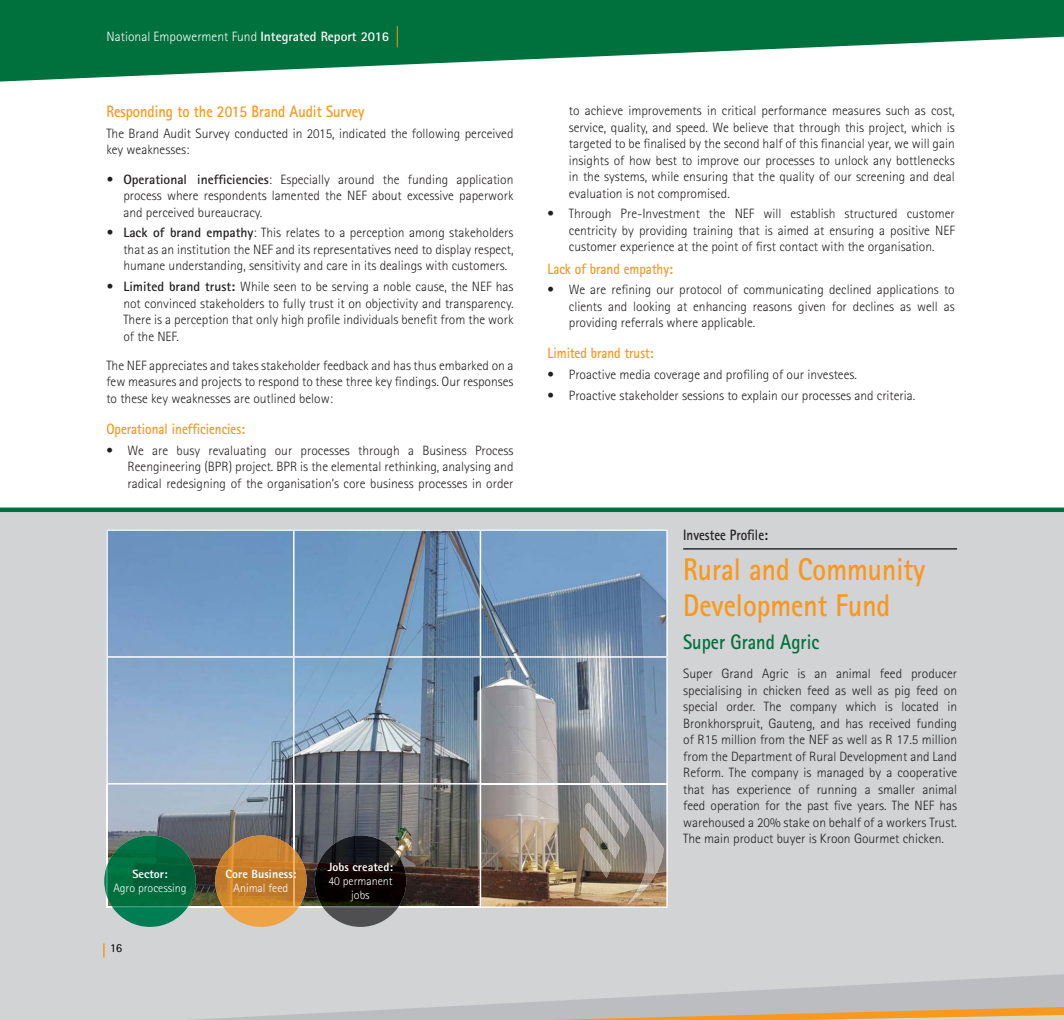
<style>
.page{position:relative;width:1064px;height:1020px;background:#fff}
.page>*{position:absolute;margin:0;border:0;box-sizing:border-box;transform-origin:0 0}
.t1{font:700 31.5px/36.2px "Rotis Sans Serif Std";color:#f8981d;scale:.87 1}
.t2{font:700 21px "Rotis Sans Serif Std";color:#00703c;scale:.87 1}
.t3{font:700 16.5px "Rotis Sans Serif Std";color:#f8981d;scale:.87 1}
.t4{font:700 15px "Rotis Sans Serif Std";color:#f8981d;scale:.87 1}
.t5{font:700 15px "Rotis Sans Serif Std";color:#231f20;scale:.87 1}
.t6{font:300 13.5px/16.5px "Rotis Sans Serif Std";color:#231f20;text-align:justify}
.t7{font:300 13.5px "Rotis Sans Serif Std";color:#fff}
.t8{font:300 12px/13.8px "Rotis Sans Serif Std";color:#fff;text-align:center}
.t9{font:800 12px "Rotis Sans Serif Std";color:#fff}
.t10{font:300 12px "Rotis Sans Serif Std";color:#231f20}
.s1{font-weight:700}
</style>
<div class="page">
<div style="left:0;top:510px;width:1064px;height:510px;background:#d1d3d4"></div>
<hr style="left:0;top:508px;width:1064px;height:4px;background:#00703c">
<svg style="left:0;top:0;width:1064px;height:82px;fill:#00703c"></svg>
<svg style="left:397px;top:26px;width:1px;height:21px"></svg>
<svg style="left:194px;top:979px;width:870px;height:41px"></svg>
<img style="left:108px;top:531px;width:558px;height:375px">
<hr style="left:106px;top:529px;width:188px;height:2px;background:#fff">
<hr style="left:106px;top:531px;width:2px;height:125px;background:#fff">
<hr style="left:294px;top:529px;width:186px;height:2px;background:#fff">
<hr style="left:293px;top:531px;width:1px;height:125px;background:#fff">
<hr style="left:480px;top:529px;width:188px;height:2px;background:#fff">
<hr style="left:479px;top:531px;width:2px;height:125px;background:#fff">
<hr style="left:666px;top:531px;width:2px;height:125px;background:#fff">
<hr style="left:106px;top:656px;width:188px;height:2px;background:#fff">
<hr style="left:106px;top:658px;width:2px;height:125px;background:#fff">
<hr style="left:294px;top:656px;width:186px;height:2px;background:#fff">
<hr style="left:293px;top:658px;width:1px;height:125px;background:#fff">
<hr style="left:480px;top:656px;width:188px;height:2px;background:#fff">
<hr style="left:479px;top:658px;width:2px;height:125px;background:#fff">
<hr style="left:666px;top:658px;width:2px;height:125px;background:#fff">
<hr style="left:106px;top:783px;width:188px;height:2px;background:#fff">
<hr style="left:106px;top:785px;width:2px;height:121px;background:#fff">
<hr style="left:294px;top:783px;width:186px;height:2px;background:#fff">
<hr style="left:293px;top:785px;width:1px;height:121px;background:#fff">
<hr style="left:480px;top:783px;width:188px;height:2px;background:#fff">
<hr style="left:479px;top:785px;width:2px;height:121px;background:#fff">
<hr style="left:666px;top:785px;width:2px;height:121px;background:#fff">
<hr style="left:106px;top:906px;width:374px;height:2px;background:#fff">
<hr style="left:480px;top:906px;width:188px;height:2px;background:#fff">
<img style="left:596px;top:752px;width:69px;height:153px">
<img style="left:580px;top:775px;width:49px;height:103px">
<svg style="left:590px;top:783px;width:11px;height:2px"></svg>
<img style="left:108px;top:835px;width:88px;height:71px">
<svg style="left:104px;top:863px;width:84px;height:64px;background:#1e7c56"></svg>
<img style="left:215px;top:835px;width:92px;height:72px">
<svg style="left:223px;top:849px;width:76px;height:78px;background:#d18e40"></svg>
<img style="left:315px;top:835px;width:91px;height:71px">
<svg style="left:322px;top:906px;width:76px;height:21px"></svg>
<hr style="left:683px;top:548px;width:274px;height:2px;background:#231f20">
<svg style="left:103px;top:943px;width:1px;height:15px"></svg>
<p class="t7" style="left:107px;top:29px;width:284px">National Empowerment Fund <span class="s1">Integrated Report 2016</span></p>
<p class="t3" style="left:106px;top:101px;width:298px">Responding to the 2015 Brand Audit Survey</p>
<p class="t6" style="left:106px;top:125px;width:408px">The Brand Audit Survey conducted in 2015, indicated the following perceived key weaknesses:</p>
<p class="t6" style="left:123px;top:171px;width:392px;text-indent:-17px"><span class="s1">• Operational inefficiencies</span>: Especially around the funding application process where respondents lamented the NEF about excessive paperwork and perceived bureaucracy.</p>
<p class="t6" style="left:123px;top:225px;width:392px;text-indent:-17px"><span class="s1">• Lack of brand empathy</span>: This relates to a perception among stakeholders that as an institution the NEF and its representatives need to display respect, humane understanding, sensitivity and care in its dealings with customers.</p>
<p class="t6" style="left:123px;top:278px;width:392px;text-indent:-17px"><span class="s1">• Limited brand trust:</span> While seen to be serving a noble cause, the NEF has not convinced stakeholders to fully trust it on objectivity and transparency.<br>There is a perception that only high profile individuals benefit from the work of the NEF.</p>
<p class="t6" style="left:106px;top:357px;width:409px">The NEF appreciates and takes stakeholder feedback and has thus embarked on a few measures and projects to respond to these three key findings. Our responses to these key weaknesses are outlined below:</p>
<p class="t4" style="left:106px;top:419px;width:161px">Operational inefficiencies:</p>
<p class="t6" style="left:128px;top:442px;width:387px;text-indent:-21px">• We are busy revaluating our processes through a Business Process Reengineering (BPR) project. BPR is the elemental rethinking, analysing and radical redesigning of the organisation’s core business processes in order</p>
<p class="t9" style="left:132px;top:866px;width:37px">Sector:</p>
<p class="t8" style="left:113px;top:881px;width:75px">Agro processing</p>
<p class="t10" style="left:110px;top:941px;width:13px">16</p>
<p class="t9" style="left:226px;top:866px;width:72px">Core Business:</p>
<p class="t8" style="left:234px;top:881px;width:56px">Animal feed</p>
<p class="t9" style="left:328px;top:860px;width:67px">Jobs created:</p>
<p class="t8" style="left:328px;top:874px;width:66px">40 permanent jobs</p>
<p class="t6" style="left:569px;top:102px;width:387px">to achieve improvements in critical performance measures such as cost, service, quality, and speed. We believe that through this project, which is targeted to be finalised by the second half of this financial year, we will gain insights of how best to improve our processes to unlock any bottlenecks in the systems, while ensuring that the quality of our screening and deal evaluation is not compromised.</p>
<p class="t6" style="left:569px;top:206px;width:387px;text-indent:-21px">• Through Pre-Investment the NEF will establish structured customer centricity by providing training that is aimed at ensuring a positive NEF customer experience at the point of first contact with the organisation.</p>
<p class="t4" style="left:547px;top:259px;width:146px">Lack of brand empathy:</p>
<p class="t6" style="left:569px;top:282px;width:387px;text-indent:-21px">• We are refining our protocol of communicating declined applications to clients and looking at enhancing reasons given for declines as well as providing referrals where applicable.</p>
<p class="t4" style="left:547px;top:344px;width:123px">Limited brand trust:</p>
<p class="t6" style="left:547px;top:366px;width:311px">• Proactive media coverage and profiling of our investees.</p>
<p class="t6" style="left:547px;top:387px;width:369px">• Proactive stakeholder sessions to explain our processes and criteria.</p>
<p class="t5" style="left:683px;top:525px;width:99px">Investee Profile:</p>
<h1 class="t1" style="left:683px;top:551px;width:280px">Rural and Community<br>Development Fund</h1>
<h2 class="t2" style="left:683px;top:629px;width:158px">Super Grand Agric</h2>
<p class="t6" style="left:683px;top:666px;width:275px">Super Grand Agric is an animal feed producer specialising in chicken feed as well as pig feed on special order. The company which is located in Bronkhorspruit, Gauteng, and has received funding of R15 million from the NEF as well as R 17.5 million from the Department of Rural Development and Land Reform. The company is managed by a cooperative that has experience of running a smaller animal feed operation for the past five years. The NEF has warehoused a 20% stake on behalf of a workers Trust.<br>The main product buyer is Kroon Gourmet chicken.</p>
</div>
